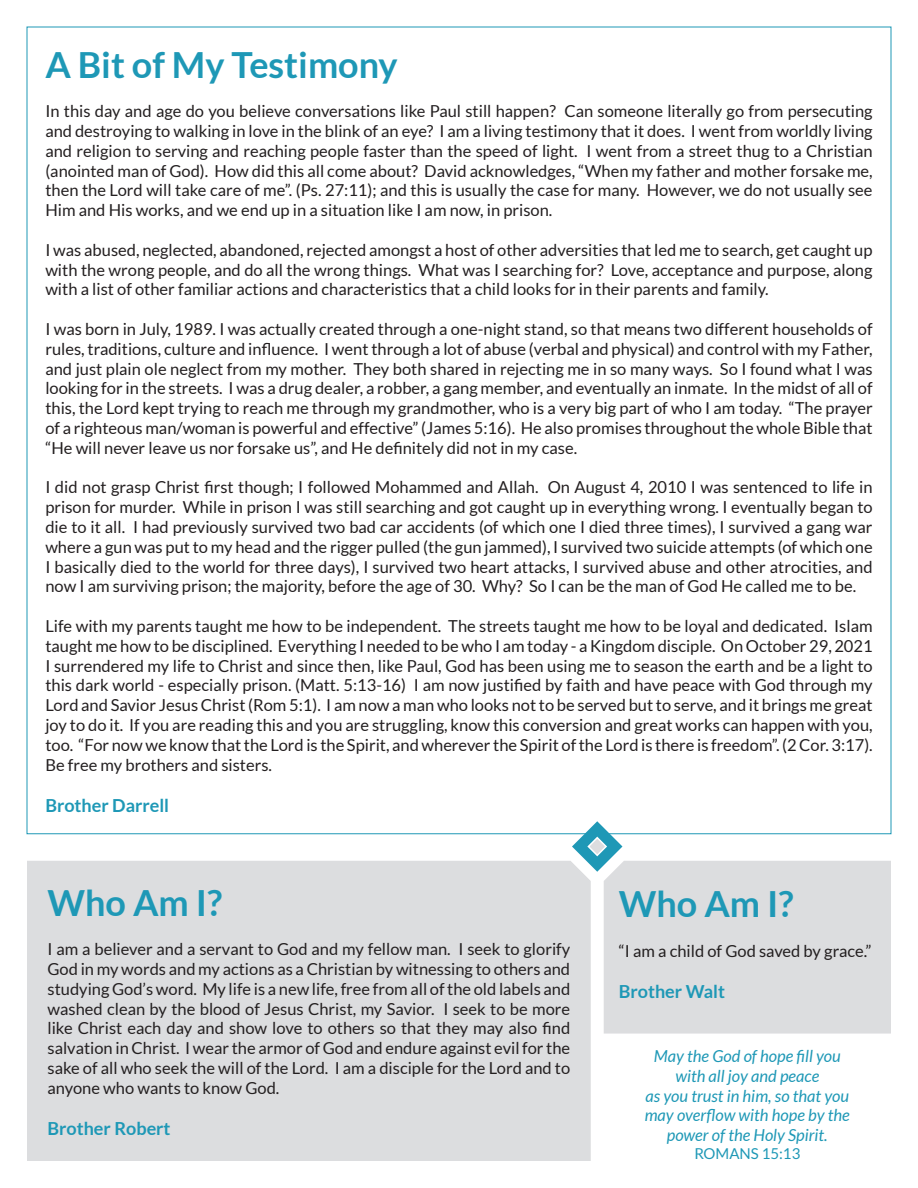
<style>
.page{position:relative;width:918px;height:1188px;background:#fff}
.page>*{position:absolute;margin:0;border:0;box-sizing:border-box;transform-origin:0 0}
.t1{font:700 36px "Lato";color:#1e98b6}
.t2{font:700 18px "Lato";color:#1e98b6}
.t3{font:16.5px/19.8px "Lato";color:#231f20;text-align:justify}
.t4{font:italic 16.5px/19.8px "Lato";color:#1e98b6;text-align:center}
.t5{font:15px "Lato";color:#1e98b6}
</style>
<div class="page">
<div style="left:604px;top:861px;width:287px;height:173px;background:#dcdddf"></div>
<div style="left:27px;top:861px;width:564px;height:300px;background:#dcdddf"></div>
<svg style="left:572px;top:821px;width:50px;height:51px"></svg>
<h1 class="t1" style="left:45px;top:44px;width:354px">A Bit of My Testimony</h1>
<p class="t3" style="left:45px;top:101px;width:829px">In this day and age do you believe conversations like Paul still happen? Can someone literally go from persecuting and destroying to walking in love in the blink of an eye? I am a living testimony that it does. I went from worldly living and religion to serving and reaching people faster than the speed of light. I went from a street thug to a Christian (anointed man of God). How did this all come about? David acknowledges, “When my father and mother forsake me, then the Lord will take care of me”. (Ps. 27:11); and this is usually the case for many. However, we do not usually see Him and His works, and we end up in a situation like I am now, in prison.</p>
<p class="t3" style="left:45px;top:240px;width:829px">I was abused, neglected, abandoned, rejected amongst a host of other adversities that led me to search, get caught up with the wrong people, and do all the wrong things. What was I searching for? Love, acceptance and purpose, along with a list of other familiar actions and characteristics that a child looks for in their parents and family.</p>
<p class="t3" style="left:45px;top:319px;width:829px">I was born in July, 1989. I was actually created through a one-night stand, so that means two different households of rules, traditions, culture and influence. I went through a lot of abuse (verbal and physical) and control with my Father, and just plain ole neglect from my mother. They both shared in rejecting me in so many ways. So I found what I was looking for in the streets. I was a drug dealer, a robber, a gang member, and eventually an inmate. In the midst of all of this, the Lord kept trying to reach me through my grandmother, who is a very big part of who I am today. “The prayer of a righteous man/woman is powerful and effective” (James 5:16). He also promises throughout the whole Bible that “He will never leave us nor forsake us”, and He definitely did not in my case.</p>
<p class="t3" style="left:45px;top:477px;width:829px">I did not grasp Christ first though; I followed Mohammed and Allah. On August 4, 2010 I was sentenced to life in prison for murder. While in prison I was still searching and got caught up in everything wrong. I eventually began to die to it all. I had previously survived two bad car accidents (of which one I died three times), I survived a gang war where a gun was put to my head and the rigger pulled (the gun jammed), I survived two suicide attempts (of which one I basically died to the world for three days), I survived two heart attacks, I survived abuse and other atrocities, and now I am surviving prison; the majority, before the age of 30. Why? So I can be the man of God He called me to be.</p>
<p class="t3" style="left:45px;top:616px;width:829px">Life with my parents taught me how to be independent. The streets taught me how to be loyal and dedicated. Islam taught me how to be disciplined. Everything I needed to be who I am today - a Kingdom disciple. On October 29, 2021<br>I surrendered my life to Christ and since then, like Paul, God has been using me to season the earth and be a light to this dark world - especially prison. (Matt. 5:13-16) I am now justified by faith and have peace with God through my Lord and Savior Jesus Christ (Rom 5:1). I am now a man who looks not to be served but to serve, and it brings me great joy to do it. If you are reading this and you are struggling, know this conversion and great works can happen with you, too. “For now we know that the Lord is the Spirit, and wherever the Spirit of the Lord is there is freedom”. (2 Cor. 3:17).<br>Be free my brothers and sisters.</p>
<p class="t2" style="left:45px;top:795px;width:125px">Brother Darrell</p>
<h1 class="t1" style="left:48px;top:882px;width:176px">Who Am I?</h1>
<p class="t3" style="left:48px;top:939px;width:524px">I am a believer and a servant to God and my fellow man. I seek to glorify God in my words and my actions as a Christian by witnessing to others and studying God’s word. My life is a new life, free from all of the old labels and washed clean by the blood of Jesus Christ, my Savior. I seek to be more like Christ each day and show love to others so that they may also find salvation in Christ. I wear the armor of God and endure against evil for the sake of all who seek the will of the Lord. I am a disciple for the Lord and to anyone who wants to know God.</p>
<p class="t2" style="left:48px;top:1118px;width:125px">Brother Robert</p>
<h1 class="t1" style="left:619px;top:884px;width:176px">Who Am I?</h1>
<p class="t3" style="left:619px;top:941px;width:254px">“I am a child of God saved by grace.”</p>
<p class="t2" style="left:619px;top:982px;width:108px">Brother Walt</p>
<p class="t4" style="left:645px;top:1047px;width:207px">May the God of hope fill you with all joy and peace<br>as you trust in him, so that you may overflow with hope by the power of the Holy Spirit.</p>
<p class="t5" style="left:694px;top:1145px;width:108px">ROMANS 15:13</p>
</div>
